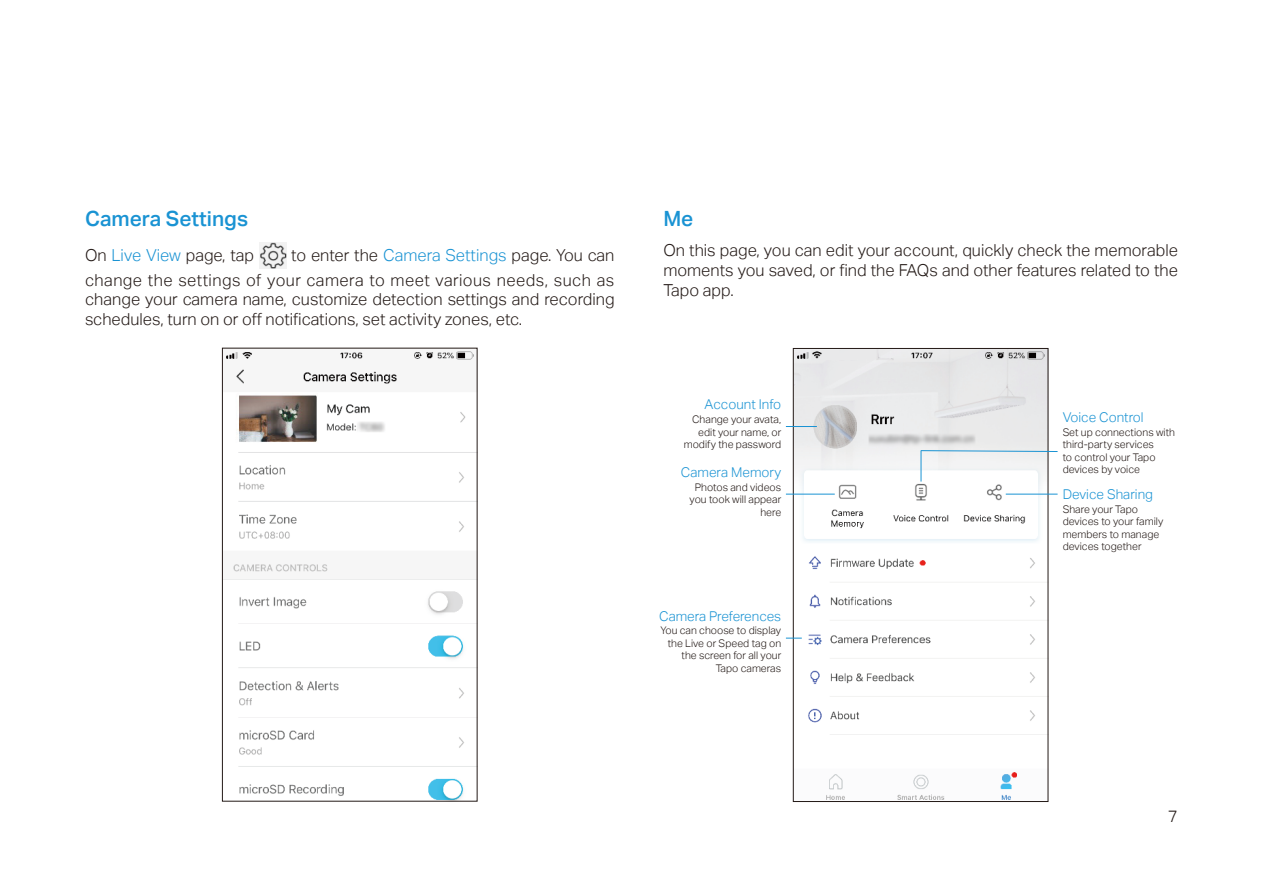
<style>
.page{position:relative;width:1263px;height:893px;background:#fff}
.page>*{position:absolute;margin:0;border:0;box-sizing:border-box;transform-origin:0 0}
.t1{font:21px "TP Link Aktiv Medium";color:#1a93d3}
.t2{font:16.5px/19.8px "TP Link Aktiv Light";color:#231916}
.t3{font:16.5px/24.6px "TP Link Aktiv Light";letter-spacing:.025em;color:#231916;text-align:right}
.t4{font:13.5px "TP Link Aktiv Light";color:#1a93d3}
.t5{font:10.5px/12.6px "TP Link Aktiv Light";color:#231916;text-align:right}
.s1{color:#1a93d3}
</style>
<div class="page">
<img style="left:259px;top:242px;width:27px;height:26px">
<img style="left:224px;top:351px;width:251px;height:448px">
<div style="left:222px;top:348px;width:255px;height:453px;border:1px solid #231916"></div>
<img style="left:795px;top:350px;width:251px;height:450px">
<div style="left:793px;top:348px;width:255px;height:454px;border:1px solid #231916"></div>
<hr style="left:786px;top:494px;width:49px;height:1px;background:#1a93d3">
<hr style="left:1006px;top:494px;width:51px;height:1px;background:#1a93d3">
<svg style="left:786px;top:638px;width:16px;height:1px"></svg>
<hr style="left:921px;top:451px;width:1px;height:31px;background:#1a93d3">
<svg style="left:920px;top:450px;width:138px;height:2px"></svg>
<hr style="left:786px;top:426px;width:31px;height:1px;background:#1a93d3">
<h1 class="t1" style="left:85px;top:207px;width:165px">Camera Settings</h1>
<h2 class="t2" style="left:85px;top:245px;width:171px">On <span class="s1">Live View</span> page, tap</h2>
<h2 class="t3" style="left:85px;top:243px;width:531px">to enter the <span class="s1">Camera Settings</span> page. You can<br>change the settings of your camera to meet various needs, such as</h2>
<h2 class="t2" style="left:85px;top:290px;width:531px">change your camera name, customize detection settings and recording schedules, turn on or off notifications, set activity zones, etc.</h2>
<h1 class="t1" style="left:663px;top:207px;width:32px">Me</h1>
<h2 class="t2" style="left:663px;top:241px;width:516px;text-align:justify">On this page, you can edit your account, quickly check the memorable moments you saved, or find the FAQs and other features related to the Tapo app.</h2>
<p class="t4" style="left:705px;top:397px;width:78px">Account Info</p>
<p class="t5" style="left:684px;top:413px;width:99px">Change your avata, edit your name, or modify the password</p>
<p class="t4" style="left:1063px;top:409px;width:82px">Voice Control</p>
<p class="t5" style="left:1063px;top:426px;width:114px;text-align:left">Set up connections with third-party services<br>to control your Tapo devices by voice</p>
<p class="t4" style="left:681px;top:464px;width:102px">Camera Memory</p>
<p class="t5" style="left:690px;top:481px;width:93px">Photos and videos you took will appear here</p>
<p class="t4" style="left:1063px;top:486px;width:92px">Device Sharing</p>
<p class="t5" style="left:1063px;top:503px;width:102px;text-align:left">Share your Tapo devices to your family members to manage devices together</p>
<p class="t4" style="left:659px;top:608px;width:124px">Camera Preferences</p>
<p class="t5" style="left:661px;top:624px;width:122px">You can choose to display the Live or Speed tag on the screen for all your<br>Tapo cameras</p>
<h2 class="t2" style="left:1168px;top:806px;width:11px">7</h2>
</div>
